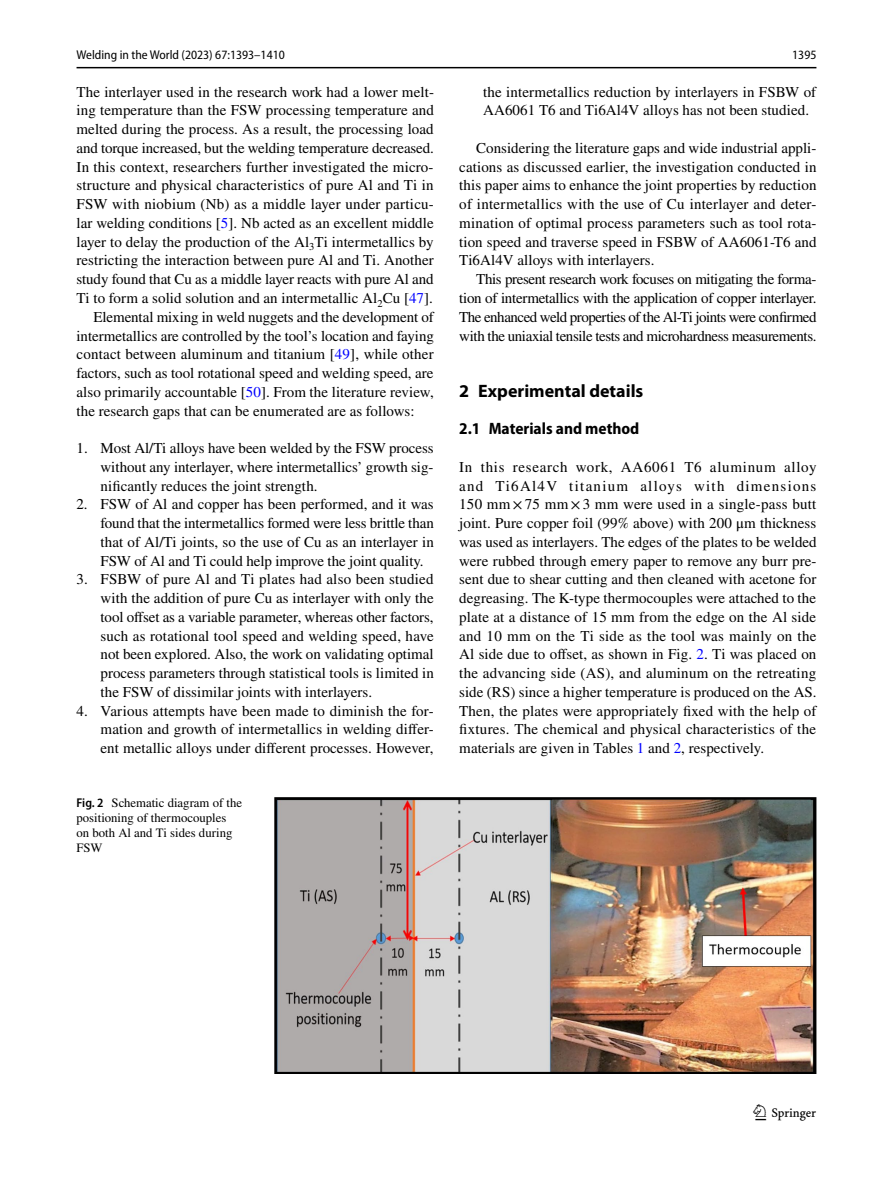
<style>
.page{position:relative;width:893px;height:1187px;background:#fff}
.page>*{position:absolute;margin:0;border:0;box-sizing:border-box;transform-origin:0 0}
.t1{font:22.5px "Springnew Regular 3";color:#000}
.t2{font:700 18px "Myriad Pro";color:#000}
.t3{font:700 semi-condensed 16.5px "Myriad Pro";color:#000}
.t4{font:15px/18.8px "STIX";letter-spacing:.005em;color:#000;text-align:justify}
.t5{font:12.75px/15px "STIX";color:#000}
.t6{font:semi-condensed 12.75px "Myriad Pro";color:#000}
.s1{color:#00f}
.s2{font-family:"Myriad Pro";font-weight:600;font-stretch:semi-condensed}
</style>
<div class="page">
<hr style="left:77px;top:67px;width:739px;height:1px;background:#000">
<img style="left:277px;top:800px;width:536px;height:270px">
<div style="left:274px;top:797px;width:542px;height:276px;border:2px solid #000"></div>
<p class="t6" style="left:77px;top:48px;width:210px">Welding in the World (2023) 67:1393–1410</p>
<p class="t6" style="left:792px;top:48px;width:26px">1395</p>
<p class="t4" style="left:77px;top:83px;width:359px">The interlayer used in the research work had a lower melt-</p>
<p class="t4" style="left:77px;top:102px;width:359px">ing temperature than the FSW processing temperature and</p>
<p class="t4" style="left:77px;top:121px;width:359px">melted during the process. As a result, the processing load</p>
<p class="t4" style="left:77px;top:139px;width:359px">and torque increased, but the welding temperature decreased.</p>
<p class="t4" style="left:77px;top:158px;width:358px">In this context, researchers further investigated the micro-</p>
<p class="t4" style="left:77px;top:177px;width:358px">structure and physical characteristics of pure Al and Ti in</p>
<p class="t4" style="left:77px;top:196px;width:359px">FSW with niobium (Nb) as a middle layer under particu-</p>
<p class="t4" style="left:77px;top:214px;width:359px">lar welding conditions [<span class="s1">5</span>]. Nb acted as an excellent middle</p>
<p class="t4" style="left:77px;top:233px;width:359px">layer to delay the production of the Al<sub>3</sub>Ti intermetallics by</p>
<p class="t4" style="left:77px;top:252px;width:359px">restricting the interaction between pure Al and Ti. Another</p>
<p class="t4" style="left:77px;top:271px;width:359px">study found that Cu as a middle layer reacts with pure Al and</p>
<p class="t4" style="left:77px;top:289px;width:358px">Ti to form a solid solution and an intermetallic Al<sub>2</sub>Cu [<span class="s1">47</span>].</p>
<p class="t4" style="left:94px;top:308px;width:342px">Elemental mixing in weld nuggets and the development of</p>
<p class="t4" style="left:77px;top:327px;width:359px">intermetallics are controlled by the tool’s location and faying</p>
<p class="t4" style="left:77px;top:346px;width:359px">contact between aluminum and titanium [<span class="s1">49</span>], while other</p>
<p class="t4" style="left:77px;top:364px;width:358px">factors, such as tool rotational speed and welding speed, are</p>
<p class="t4" style="left:77px;top:383px;width:359px">also primarily accountable [<span class="s1">50</span>]. From the literature review,</p>
<p class="t4" style="left:77px;top:402px;width:339px">the research gaps that can be enumerated are as follows:</p>
<p class="t4" style="left:101px;top:439px;width:335px;text-indent:-24px">1. Most Al/Ti alloys have been welded by the FSW process without any interlayer, where intermetallics’ growth sig&shy;nificantly reduces the joint strength.</p>
<p class="t4" style="left:101px;top:496px;width:335px;text-indent:-24px">2. FSW of Al and copper has been performed, and it was found that the intermetallics formed were less brittle than that of Al/Ti joints, so the use of Cu as an interlayer in FSW of Al and Ti could help improve the joint quality.</p>
<p class="t4" style="left:101px;top:571px;width:335px;text-indent:-24px">3. FSBW of pure Al and Ti plates had also been studied with the addition of pure Cu as interlayer with only the tool offset as a variable parameter, whereas other factors, such as rotational tool speed and welding speed, have not been explored. Also, the work on validating optimal process parameters through statistical tools is limited in the FSW of dissimilar joints with interlayers.</p>
<p class="t4" style="left:101px;top:702px;width:335px;text-indent:-24px">4. Various attempts have been made to diminish the for&shy;mation and growth of intermetallics in welding differ&shy;ent metallic alloys under different processes. However,</p>
<p class="t5" style="left:77px;top:795px;width:167px"><span class="s2">Fig. 2</span> Schematic diagram of the positioning of thermocouples on both Al and Ti sides during<br>FSW</p>
<p class="t4" style="left:483px;top:83px;width:334px">the intermetallics reduction by interlayers in FSBW of<br>AA6061 T6 and Ti6Al4V alloys has not been studied.</p>
<p class="t4" style="left:459px;top:139px;width:359px;text-indent:17px">Considering the literature gaps and wide industrial appli&shy;cations as discussed earlier, the investigation conducted in this paper aims to enhance the joint properties by reduction of intermetallics with the use of Cu interlayer and deter&shy;mination of optimal process parameters such as tool rota&shy;tion speed and traverse speed in FSBW of AA6061-T6 and Ti6Al4V alloys with interlayers.</p>
<p class="t4" style="left:459px;top:271px;width:359px;text-indent:17px">This present research work focuses on mitigating the forma&shy;tion of intermetallics with the application of copper interlayer.<br>The enhanced weld properties of the Al-Ti joints were confirmed with the uniaxial tensile tests and microhardness measurements.</p>
<p class="t2" style="left:459px;top:379px;width:186px">2 Experimental details</p>
<p class="t3" style="left:459px;top:419px;width:182px">2.1 Materials and method</p>
<p class="t4" style="left:459px;top:458px;width:359px">In this research work, AA6061 T6 aluminum alloy and Ti6Al4V titanium alloys with dimensions 150 mm ×75 mm ×3 mm were used in a single-pass butt joint. Pure copper foil (99% above) with 200 μm thickness was used as interlayers. The edges of the plates to be welded were rubbed through emery paper to remove any burr pre&shy;sent due to shear cutting and then cleaned with acetone for degreasing. The K-type thermocouples were attached to the plate at a distance of 15 mm from the edge on the Al side and 10 mm on the Ti side as the tool was mainly on the Al side due to offset, as shown in Fig. <span class="s1">2</span>. Ti was placed on the advancing side (AS), and aluminum on the retreating side (RS) since a higher temperature is produced on the AS.<br>Then, the plates were appropriately fixed with the help of fixtures. The chemical and physical characteristics of the materials are given in Tables <span class="s1">1</span> and <span class="s1">2</span>, respectively.</p>
<h1 class="t1" style="left:755px;top:1104px;width:62px">1 3</h1>
</div>
